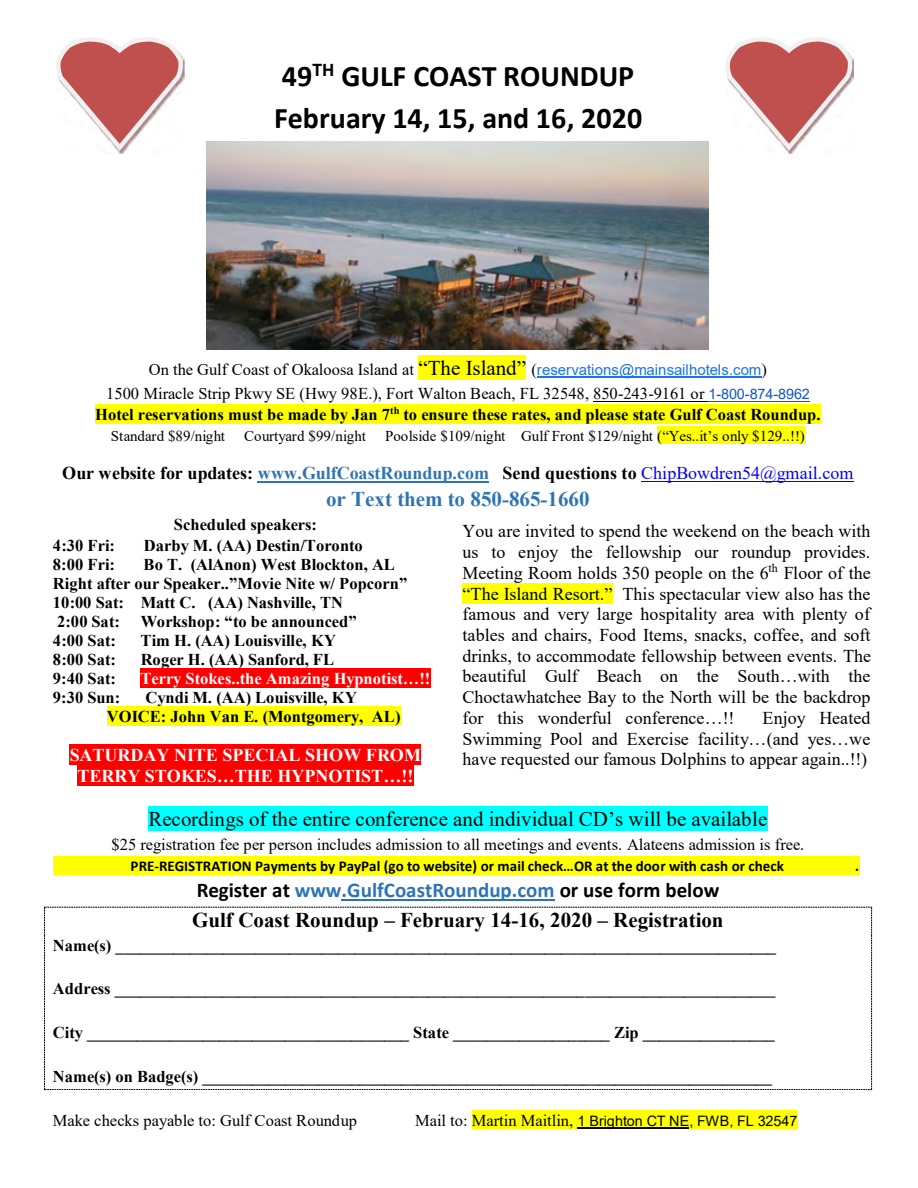
<style>
.page{position:relative;width:918px;height:1188px;background:#fff}
.page>*{position:absolute;margin:0;border:0;box-sizing:border-box;transform-origin:0 0}
.t1{font:700 30px/42px "Calibri";color:#000}
.t2{font:21px "Times New Roman";color:#000}
.t3{font:700 21px "Calibri";color:#000}
.t4{font:700 21px "Times New Roman";color:#000}
.t5{font:700 21px "Times New Roman";color:#2e74b5}
.t6{font:18px/20.7px "Times New Roman";color:#000;text-align:justify}
.t7{font:700 18px "Times New Roman";color:#000}
.t8{font:700 18px/20.7px "Times New Roman";color:#fff;text-align:center}
.t9{font:700 16.5px/19px "Times New Roman";letter-spacing:.005em;color:#000}
.t10{font:16.5px/23.7px "Times New Roman";letter-spacing:-.005em;color:#000;text-align:center}
.t11{font:700 16.5px "Times New Roman";color:#fff}
.t12{font:15px "Times New Roman";color:#000}
.t13{font:700 15px "Calibri";color:#000}
.t14{font:14.4px "Arial";letter-spacing:-.005em;color:#000}
.s1{font-size:21px}
.s2{font-family:"Arial";font-size:15px;color:#1a73e8}
.s3{font-family:"Arial";font-size:14.4px;color:#15c}
.s4{color:#2e74b5}
.s5{font-weight:400;color:#00f}
.s6{font-family:"Times New Roman";font-size:16.5px}
</style>
<div class="page">
<div style="left:418px;top:355px;width:108px;height:25px;background:#ff0"></div>
<hr style="left:537px;top:377px;width:224px;height:1px;background:#1a73e8">
<hr style="left:593px;top:401px;width:115px;height:1px;background:#000">
<hr style="left:708px;top:401px;width:102px;height:1px;background:#15c">
<div style="left:95px;top:405px;width:726px;height:19px;background:#ff0"></div>
<div style="left:657px;top:427px;width:148px;height:17px;background:#ff0"></div>
<hr style="left:258px;top:481px;width:231px;height:2px;background:#2e74b5">
<hr style="left:641px;top:481px;width:213px;height:1px;background:#00f">
<div style="left:141px;top:669px;width:290px;height:19px;background:#f00"></div>
<div style="left:107px;top:707px;width:293px;height:19px;background:#ff0"></div>
<div style="left:70px;top:745px;width:351px;height:20px;background:#f00"></div>
<div style="left:78px;top:765px;width:336px;height:21px;background:#f00"></div>
<div style="left:148px;top:807px;width:619px;height:24px;background:#0ff"></div>
<div style="left:53px;top:856px;width:806px;height:18px;background:#ff0"></div>
<hr style="left:342px;top:900px;width:213px;height:1px;background:#2e74b5">
<svg style="left:44px;top:907px;width:828px;height:183px"></svg>
<div style="left:472px;top:1110px;width:325px;height:19px;background:#ff0"></div>
<hr style="left:578px;top:1127px;width:111px;height:1px;background:#000">
<img style="left:207px;top:142px;width:502px;height:208px">
<svg style="left:56px;top:37px;width:129px;height:117px"></svg>
<svg style="left:726px;top:37px;width:128px;height:117px"></svg>
<div style="left:463px;top:583px;width:150px;height:20px;background:#ff0"></div>
<h1 class="t1" style="left:274px;top:55px;width:370px">49<sup>TH</sup> GULF COAST ROUNDUP<br>February 14, 15, and 16, 2020</h1>
<p class="t10" style="left:106px;top:357px;width:705px">On the Gulf Coast of Okaloosa Island at <span class="s1">“The Island”</span> (<span class="s2">reservations@mainsailhotels.com</span>)<br>1500 Miracle Strip Pkwy SE (Hwy 98E.), Fort Walton Beach, FL 32548, 850-243-9161 or <span class="s3">1-800-874-8962</span></p>
<p class="t9" style="left:95px;top:405px;width:727px">Hotel reservations must be made by Jan 7<sup>th</sup> to ensure these rates, and please state Gulf Coast Roundup.</p>
<p class="t12" style="left:111px;top:425px;width:116px">Standard $89/night</p>
<p class="t12" style="left:244px;top:425px;width:123px">Courtyard $99/night</p>
<p class="t12" style="left:385px;top:425px;width:421px">Poolside $109/night Gulf Front $129/night (“Yes..it’s only $129..!!)</p>
<p class="t7" style="left:62px;top:460px;width:793px">Our website for updates: <span class="s4">www.GulfCoastRoundup.com</span> Send questions to <span class="s5">ChipBowdren54@gmail.com</span></p>
<p class="t5" style="left:326px;top:484px;width:265px">or Text them to 850-865-1660</p>
<p class="t9" style="left:174px;top:514px;width:145px">Scheduled speakers:</p>
<p class="t9" style="left:53px;top:536px;width:64px">4:30 Fri:</p>
<p class="t9" style="left:144px;top:536px;width:220px">Darby M. (AA) Destin/Toronto</p>
<p class="t9" style="left:53px;top:555px;width:64px">8:00 Fri:</p>
<p class="t6" style="left:463px;top:521px;width:410px">You are invited to spend the weekend on the beach with us to enjoy the fellowship our roundup provides.<br>Meeting Room holds 350 people on the 6<sup>th</sup> Floor of the “The Island Resort.” This spectacular view also has the famous and very large hospitality area with plenty of tables and chairs, Food Items, snacks, coffee, and soft drinks, to accommodate fellowship between events. The beautiful Gulf Beach on the South…with the Choctawhatchee Bay to the North will be the backdrop for this wonderful conference…!!</p>
<p class="t9" style="left:53px;top:555px;width:356px;text-indent:91px">Bo T. (AlAnon) West Blockton, AL<br>Right after our Speaker..”Movie Nite w/ Popcorn”<br>10:00 Sat: Matt C. (AA) Nashville, TN<br>2:00 Sat:</p>
<p class="t9" style="left:141px;top:612px;width:217px">Workshop: “to be announced”</p>
<p class="t9" style="left:53px;top:631px;width:65px">4:00 Sat:</p>
<p class="t9" style="left:141px;top:631px;width:197px">Tim H. (AA) Louisville, KY</p>
<p class="t9" style="left:53px;top:649px;width:64px">8:00 Sat:</p>
<p class="t9" style="left:141px;top:649px;width:195px">Roger H. (AA) Sanford, FL</p>
<p class="t9" style="left:53px;top:668px;width:65px">9:40 Sat:</p>
<p class="t11" style="left:141px;top:666px;width:291px">Terry Stokes..the Amazing Hypnotist…!!</p>
<p class="t9" style="left:53px;top:688px;width:69px">9:30 Sun:</p>
<p class="t9" style="left:107px;top:687px;width:295px;text-align:center">Cyndi M. (AA) Louisville, KY<br>VOICE: John Van E. (Montgomery, AL)</p>
<p class="t8" style="left:70px;top:744px;width:353px">SATURDAY NITE SPECIAL SHOW FROM<br>TERRY STOKES…THE HYPNOTIST…!!</p>
<p class="t2" style="left:148px;top:805px;width:620px">Recordings of the entire conference and individual CD’s will be available</p>
<p class="t10" style="left:111px;top:832px;width:694px">$25 registration fee per person includes admission to all meetings and events. Alateens admission is free.</p>
<p class="t13" style="left:131px;top:855px;width:655px">PRE-REGISTRATION Payments by PayPal (go to website) or mail check…OR at the door with cash or check</p>
<p class="t13" style="left:855px;top:855px;width:6px">.</p>
<p class="t3" style="left:197px;top:875px;width:524px">Register at <span class="s4">www.GulfCoastRoundup.com</span> or use form below</p>
<p class="t4" style="left:192px;top:905px;width:533px">Gulf Coast Roundup – February 14-16, 2020 – Registration</p>
<p class="t9" style="left:53px;top:935px;width:725px">Name(s) ________________________________________________________________________________</p>
<p class="t9" style="left:53px;top:979px;width:724px">Address ________________________________________________________________________________</p>
<p class="t9" style="left:53px;top:1022px;width:723px">City _______________________________________ State ___________________ Zip ________________</p>
<p class="t9" style="left:53px;top:1066px;width:721px">Name(s) on Badge(s) _____________________________________________________________________</p>
<p class="t10" style="left:53px;top:1108px;width:306px">Make checks payable to: Gulf Coast Roundup</p>
<p class="t14" style="left:415px;top:1111px;width:384px"><span class="s6">Mail to: Martin Maitlin,</span> 1 Brighton CT NE, FWB, FL 32547</p>
<p class="t6" style="left:463px;top:707px;width:409px;text-indent:300px">Enjoy Heated Swimming Pool and Exercise facility…(and yes…we have requested our famous Dolphins to appear again..!!)</p>
</div>
